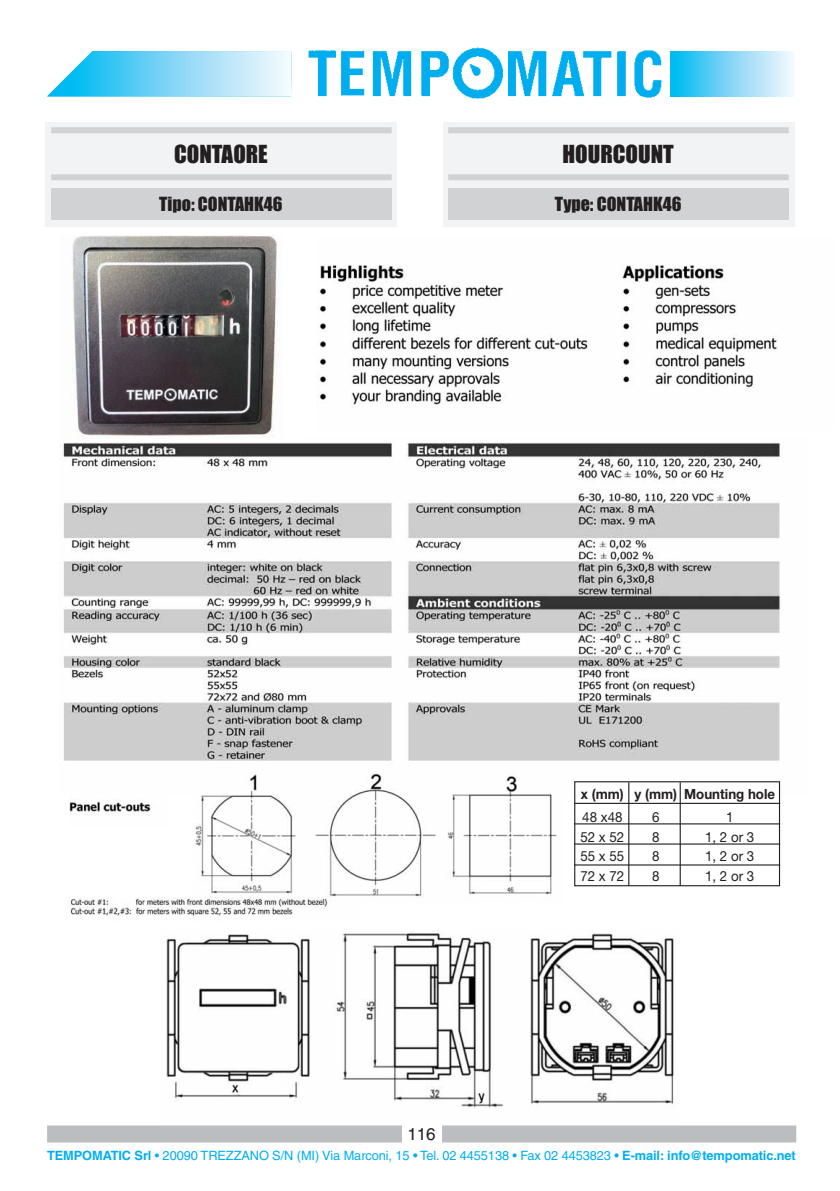
<style>
.page{position:relative;width:840px;height:1191px;background:#fff}
.page>*{position:absolute;margin:0;border:0;box-sizing:border-box;transform-origin:0 0}
.t1{font:23px "Impact";color:#231f20}
.t2{font:18px "Impact";color:#231f20}
.t3{font:17px "Helvetica";color:#231f20}
.t4{font:14px "Helvetica Neue";color:#231f20;scale:.95 1}
.t5{font:700 14px "Helvetica Neue";color:#231f20;scale:.95 1}
.t6{font:12.8px "Helvetica";letter-spacing:-.01em;color:#00aeef}
.s1{font-weight:700}
</style>
<div class="page">
<div style="left:47px;top:1125px;width:748px;height:17px;background:#bcbdc0"></div>
<div style="left:401px;top:1123px;width:40px;height:21px;background:#fff"></div>
<img style="left:308px;top:47px;width:354px;height:52px">
<svg style="left:47px;top:51px;width:244px;height:45px;background:#8fdcf7"></svg>
<div style="left:669px;top:51px;width:125px;height:45px;background:linear-gradient(to right,#00b7f1,#fff8fd)"></div>
<div style="left:45px;top:122px;width:352px;height:104px;background:#f2f3f4"></div>
<div style="left:442px;top:122px;width:352px;height:105px;background:#f2f3f4"></div>
<div style="left:51px;top:127px;width:340px;height:6px;background:#d1d2d4"></div>
<div style="left:51px;top:174px;width:340px;height:6px;background:#d1d2d4"></div>
<div style="left:51px;top:189px;width:340px;height:31px;background:#d1d2d4"></div>
<div style="left:448px;top:127px;width:340px;height:6px;background:#d1d2d4"></div>
<div style="left:448px;top:174px;width:340px;height:6px;background:#d1d2d4"></div>
<div style="left:448px;top:189px;width:340px;height:31px;background:#d1d2d4"></div>
<img style="left:59px;top:442px;width:722px;height:354px">
<img style="left:319px;top:265px;width:458px;height:140px">
<img style="left:194px;top:771px;width:369px;height:127px">
<img style="left:69px;top:801px;width:82px;height:15px">
<img style="left:166px;top:933px;width:508px;height:175px">
<img style="left:67px;top:897px;width:291px;height:20px">
<div style="left:574px;top:781px;width:205px;height:105px;border:1px solid #231f20"></div>
<hr style="left:574px;top:802px;width:205px;height:2px;background:#231f20">
<hr style="left:574px;top:823px;width:205px;height:1px;background:#231f20">
<hr style="left:574px;top:843px;width:205px;height:1px;background:#231f20">
<hr style="left:574px;top:864px;width:205px;height:1px;background:#231f20">
<hr style="left:679px;top:782px;width:1px;height:103px;background:#231f20">
<hr style="left:628px;top:782px;width:1px;height:103px;background:#231f20">
<img style="left:72px;top:235px;width:207px;height:202px">
<h1 class="t1" style="left:174px;top:142px;width:95px">CONTAORE</h1>
<h2 class="t2" style="left:159px;top:194px;width:125px">Tipo: CONTAHK46</h2>
<h1 class="t1" style="left:562px;top:142px;width:113px">HOURCOUNT</h1>
<h2 class="t2" style="left:554px;top:194px;width:128px">Type: CONTAHK46</h2>
<h3 class="t3" style="left:407px;top:1127px;width:30px">116</h3>
<p class="t5" style="left:580px;top:785px;width:206px">x (mm) y (mm) Mounting hole</p>
<p class="t4" style="left:582px;top:812px;width:44px">48 x48</p>
<p class="t4" style="left:651px;top:812px;width:9px">6</p>
<p class="t4" style="left:725px;top:812px;width:9px">1</p>
<p class="t4" style="left:580px;top:831px;width:48px">52 x 52</p>
<p class="t4" style="left:651px;top:831px;width:9px">8</p>
<p class="t4" style="left:704px;top:831px;width:53px">1, 2 or 3</p>
<p class="t4" style="left:580px;top:851px;width:48px">55 x 55</p>
<p class="t4" style="left:651px;top:851px;width:9px">8</p>
<p class="t4" style="left:704px;top:851px;width:53px">1, 2 or 3</p>
<p class="t4" style="left:580px;top:871px;width:48px">72 x 72</p>
<p class="t4" style="left:651px;top:871px;width:9px">8</p>
<p class="t4" style="left:704px;top:871px;width:53px">1, 2 or 3</p>
<p class="t6" style="left:47px;top:1150px;width:749px"><span class="s1">TEMPOMATIC Srl</span> • 20090 TREZZANO S/N (MI) Via Marconi, 15 • Tel. 02 4455138 • Fax 02 4453823 • <span class="s1">E-mail: info@tempomatic.net</span></p>
</div>
